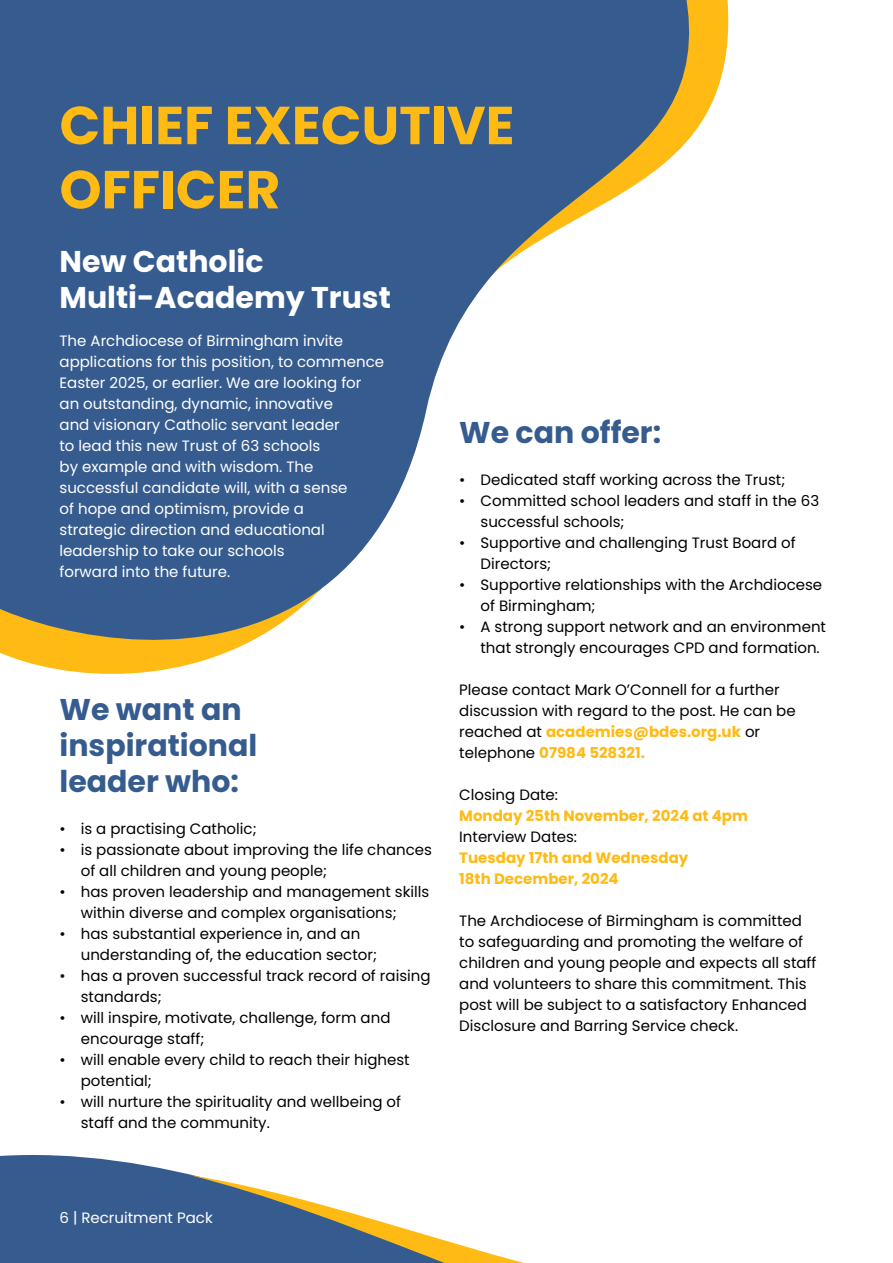
<style>
.page{position:relative;width:893px;height:1263px;background:#fff}
.page>*{position:absolute;margin:0;border:0;box-sizing:border-box;transform-origin:0 0}
.t1{font:700 53.4px/64.2px "Poppins";color:#ffba14}
.t2{font:700 30px/36px "Poppins";color:#365c8f}
.t3{font:700 30px/36px "Poppins";color:#fff}
.t4{font:15px/21px "Poppins";color:#000}
.t5{font:15px/21px "Poppins";color:#fff}
.t6{font:700 15px/21px "Poppins";color:#ffba14}
.s1{font-weight:700;color:#ffba14}
</style>
<div class="page">
<svg style="left:0;top:0;width:725px;height:674px;fill:#365c8f"></svg>
<div style="left:0;top:1155px;width:192px;height:108px;background:#365c8f"></div>
<svg style="left:189px;top:1175px;width:335px;height:88px"></svg>
<h1 class="t1" style="left:60px;top:94px;width:456px">CHIEF EXECUTIVE<br>OFFICER</h1>
<h2 class="t3" style="left:60px;top:244px;width:333px">New Catholic<br>Multi-Academy Trust</h2>
<p class="t5" style="left:60px;top:330px;width:326px">The Archdiocese of Birmingham invite applications for this position, to commence Easter 2025, or earlier. We are looking for an outstanding, dynamic, innovative<br>and visionary Catholic servant leader<br>to lead this new Trust of 63 schools<br>by example and with wisdom. The successful candidate will, with a sense<br>of hope and optimism, provide a<br>strategic direction and educational leadership to take our schools<br>forward into the future.</p>
<h2 class="t2" style="left:60px;top:692px;width:199px">We want an inspirational leader who:</h2>
<p class="t4" style="left:60px;top:819px;width:199px">• is a practising Catholic;</p>
<p class="t4" style="left:81px;top:840px;width:353px;text-indent:-21px">• is passionate about improving the life chances of all children and young people;</p>
<p class="t4" style="left:81px;top:882px;width:350px;text-indent:-21px">• has proven leadership and management skills within diverse and complex organisations;</p>
<p class="t4" style="left:81px;top:924px;width:298px;text-indent:-21px">• has substantial experience in, and an understanding of, the education sector;</p>
<p class="t4" style="left:81px;top:966px;width:351px;text-indent:-21px">• has a proven successful track record of raising standards;</p>
<p class="t4" style="left:81px;top:1008px;width:311px;text-indent:-21px">• will inspire, motivate, challenge, form and encourage staff;</p>
<p class="t4" style="left:81px;top:1050px;width:330px;text-indent:-21px">• will enable every child to reach their highest potential;</p>
<p class="t4" style="left:81px;top:1092px;width:322px;text-indent:-21px">• will nurture the spirituality and wellbeing of staff and the community.</p>
<h2 class="t2" style="left:459px;top:415px;width:204px">We can offer:</h2>
<p class="t4" style="left:459px;top:469px;width:328px">• Dedicated staff working across the Trust;</p>
<p class="t4" style="left:480px;top:490px;width:340px;text-indent:-21px">• Committed school leaders and staff in the 63 successful schools;</p>
<p class="t4" style="left:480px;top:532px;width:317px;text-indent:-21px">• Supportive and challenging Trust Board of<br>Directors;</p>
<p class="t4" style="left:480px;top:574px;width:343px;text-indent:-21px">• Supportive relationships with the Archdiocese of Birmingham;</p>
<p class="t4" style="left:480px;top:616px;width:347px;text-indent:-21px">• A strong support network and an environment that strongly encourages CPD and formation.</p>
<p class="t4" style="left:459px;top:679px;width:338px">Please contact Mark O’Connell for a further discussion with regard to the post. He can be reached at <span class="s1">academies@bdes.org.uk</span> or telephone <span class="s1">07984 528321.</span></p>
<p class="t4" style="left:459px;top:784px;width:100px">Closing Date:</p>
<p class="t6" style="left:459px;top:805px;width:290px">Monday 25th November, 2024 at 4pm</p>
<p class="t4" style="left:459px;top:826px;width:119px">Interview Dates:</p>
<p class="t6" style="left:459px;top:847px;width:231px">Tuesday 17th and Wednesday<br>18th December, 2024</p>
<p class="t4" style="left:459px;top:910px;width:359px">The Archdiocese of Birmingham is committed to safeguarding and promoting the welfare of children and young people and expects all staff and volunteers to share this commitment. This post will be subject to a satisfactory Enhanced Disclosure and Barring Service check.</p>
<p class="t5" style="left:60px;top:1208px;width:155px">6 | Recruitment Pack</p>
</div>
